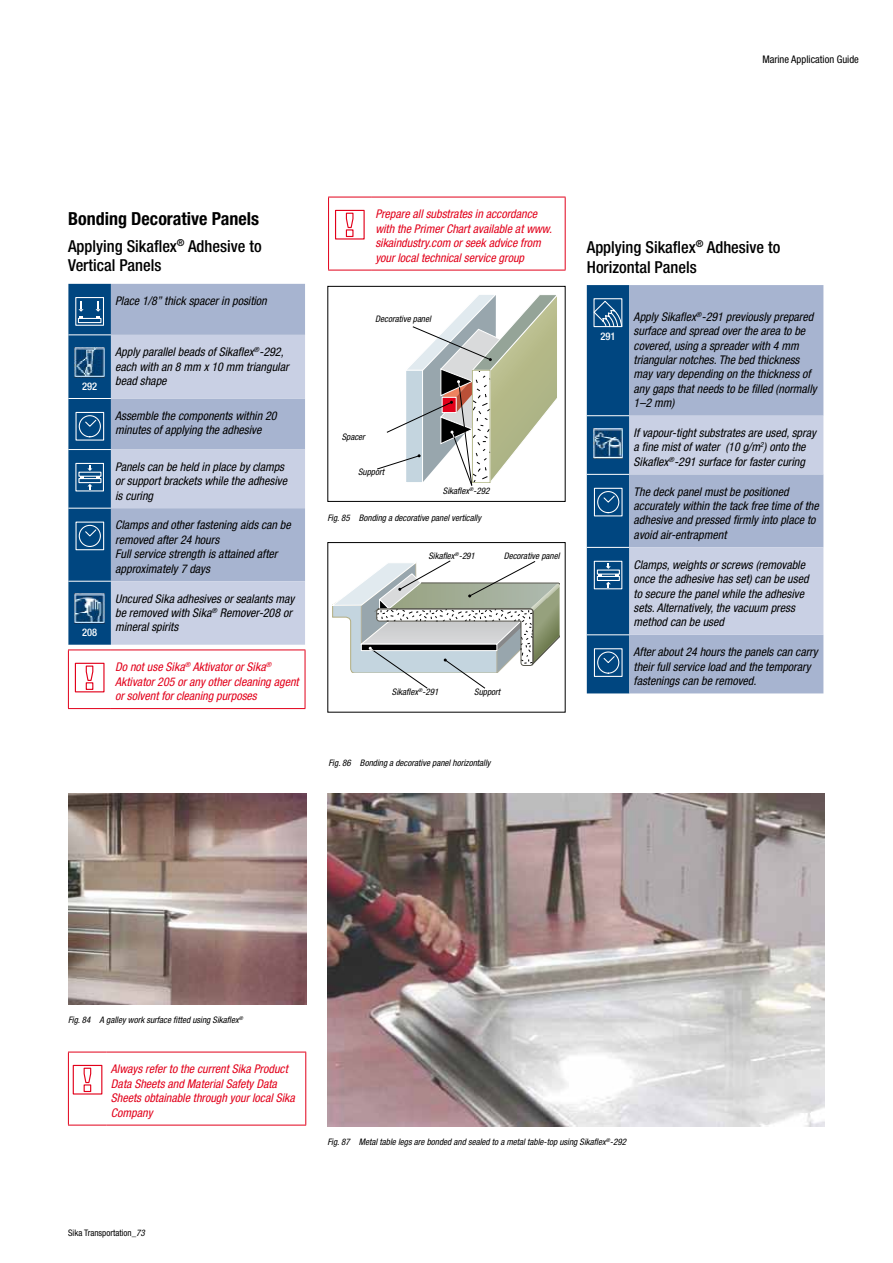
<style>
.page{position:relative;width:893px;height:1263px;background:#fff}
.page>*{position:absolute;margin:0;border:0;box-sizing:border-box;transform-origin:0 0}
.t1{font:700 condensed 18px "Helvetica Neue LT Std";color:#000}
.t2{font:500 condensed 16.5px/19.8px "Helvetica Neue LT Std";color:#000}
.t3{font:italic condensed 12px/14.4px "Helvetica Neue LT Std";color:#000}
.t4{font:italic condensed 12px/14.4px "Helvetica Neue LT Std";color:#e2001a}
.t5{font:condensed 10.5px "Helvetica Neue LT Std";color:#000}
.t6{font:500 condensed 10.5px "Helvetica Neue LT Std";color:#fff}
.t7{font:italic condensed 9px "Helvetica Neue LT Std";color:#000}
.t8{font:condensed 9px "Helvetica Neue LT Std";color:#000}
.s1{font-style:italic}
</style>
<div class="page">
<div style="left:327px;top:286px;width:239px;height:216px;border:1px solid #000"></div>
<hr style="left:305px;top:650px;width:1px;height:58px;background:#e2001a">
<hr style="left:68px;top:708px;width:43px;height:1px;background:#e2001a">
<hr style="left:111px;top:708px;width:194px;height:1px;background:#e2001a">
<svg style="left:68px;top:284px;width:237px;height:424px;background:#abbad2"></svg>
<div style="left:86px;top:682px;width:7px;height:8px;border:1px solid #e2001a"></div>
<img style="left:68px;top:793px;width:238px;height:212px">
<img style="left:327px;top:793px;width:498px;height:333px">
<svg style="left:587px;top:285px;width:236px;height:408px;background:#94a9c8"></svg>
<hr style="left:68px;top:1125px;width:39px;height:1px;background:#e2001a">
<hr style="left:107px;top:1125px;width:199px;height:1px;background:#e2001a">
<svg style="left:68px;top:1052px;width:238px;height:73px"></svg>
<div style="left:84px;top:1084px;width:7px;height:8px;border:1px solid #e2001a"></div>
<hr style="left:328px;top:197px;width:1px;height:73px;background:#e2001a">
<hr style="left:565px;top:197px;width:1px;height:73px;background:#e2001a">
<hr style="left:328px;top:270px;width:43px;height:1px;background:#e2001a">
<hr style="left:371px;top:270px;width:195px;height:1px;background:#e2001a">
<svg style="left:329px;top:197px;width:236px;height:73px"></svg>
<div style="left:346px;top:229px;width:7px;height:8px;border:1px solid #e2001a"></div>
<svg style="left:377px;top:295px;width:180px;height:191px"></svg>
<svg style="left:332px;top:560px;width:228px;height:129px"></svg>
<p class="t5" style="left:762px;top:53px;width:98px">Marine Application Guide</p>
<h1 class="t1" style="left:68px;top:208px;width:193px">Bonding Decorative Panels</h1>
<h2 class="t2" style="left:68px;top:236px;width:195px">Applying Sikaflex<sup>®</sup> Adhesive to<br>Vertical Panels</h2>
<p class="t3" style="left:115px;top:294px;width:153px">Place 1/8” thick spacer in position</p>
<p class="t6" style="left:82px;top:380px;width:17px">292</p>
<p class="t6" style="left:82px;top:626px;width:17px">208</p>
<p class="t3" style="left:115px;top:345px;width:175px">Apply parallel beads of Sikaflex<sup>®</sup>-292, each with an 8 mm x 10 mm triangular bead shape</p>
<p class="t3" style="left:115px;top:409px;width:163px">Assemble the components within 20 minutes of applying the adhesive</p>
<p class="t3" style="left:115px;top:460px;width:173px">Panels can be held in place by clamps or support brackets while the adhesive is curing</p>
<p class="t3" style="left:115px;top:518px;width:177px">Clamps and other fastening aids can be removed after 24 hours<br>Full service strength is attained after approximately 7 days</p>
<p class="t3" style="left:115px;top:591px;width:181px">Uncured Sika adhesives or sealants may be removed with Sika<sup>®</sup> Remover-208 or mineral spirits</p>
<p class="t4" style="left:115px;top:660px;width:185px">Do not use Sika<sup>®</sup> Aktivator or Sika<sup>®<br></sup>Aktivator 205 or any other cleaning agent or solvent for cleaning purposes</p>
<p class="t4" style="left:375px;top:207px;width:178px">Prepare all substrates in accordance with the Primer Chart available at www. sikaindustry.com or seek advice from your local technical service group</p>
<p class="t7" style="left:375px;top:314px;width:57px">Decorative panel</p>
<p class="t7" style="left:342px;top:432px;width:25px">Spacer</p>
<p class="t7" style="left:358px;top:467px;width:27px">Support</p>
<p class="t7" style="left:443px;top:486px;width:48px">Sikaflex<sup>®</sup>-292</p>
<p class="t7" style="left:327px;top:513px;width:155px">Fig. 85 Bonding a decorative panel vertically</p>
<p class="t7" style="left:428px;top:551px;width:48px">Sikaflex<sup>®</sup>-291</p>
<p class="t7" style="left:504px;top:550px;width:57px">Decorative panel</p>
<p class="t7" style="left:392px;top:686px;width:48px">Sikaflex<sup>®</sup>-291</p>
<p class="t7" style="left:474px;top:686px;width:27px">Support</p>
<p class="t7" style="left:328px;top:757px;width:164px">Fig. 86 Bonding a decorative panel horizontally</p>
<h2 class="t2" style="left:587px;top:237px;width:195px">Applying Sikaflex<sup>®</sup> Adhesive to<br>Horizontal Panels</h2>
<p class="t6" style="left:600px;top:330px;width:17px">291</p>
<p class="t3" style="left:634px;top:310px;width:185px">Apply Sikaflex<sup>®</sup>-291 previously prepared surface and spread over the area to be covered, using a spreader with 4 mm triangular notches. The bed thickness may vary depending on the thickness of any gaps that needs to be filled (normally 1–2 mm)</p>
<p class="t3" style="left:634px;top:426px;width:184px">If vapour-tight substrates are used, spray a fine mist of water (10 g/m<sup>2</sup>) onto the<br>Sikaflex<sup>®</sup>-291 surface for faster curing</p>
<p class="t3" style="left:634px;top:484px;width:187px">The deck panel must be positioned accurately within the tack free time of the adhesive and pressed firmly into place to avoid air-entrapment</p>
<p class="t3" style="left:634px;top:557px;width:176px">Clamps, weights or screws (removable once the adhesive has set) can be used to secure the panel while the adhesive sets. Alternatively, the vacuum press method can be used</p>
<p class="t3" style="left:634px;top:645px;width:186px">After about 24 hours the panels can carry their full service load and the temporary fastenings can be removed.</p>
<p class="t7" style="left:68px;top:1014px;width:176px">Fig. 84 A galley work surface fitted using Sikaflex<sup>®</sup></p>
<p class="t4" style="left:111px;top:1062px;width:185px">Always refer to the current Sika Product<br>Data Sheets and Material Safety Data<br>Sheets obtainable through your local Sika<br>Company</p>
<p class="t7" style="left:327px;top:1137px;width:300px">Fig. 87 Metal table legs are bonded and sealed to a metal table-top using Sikaflex<sup>®</sup>-292</p>
<p class="t8" style="left:68px;top:1228px;width:78px">Sika Transportation_<span class="s1">73</span></p>
</div>
